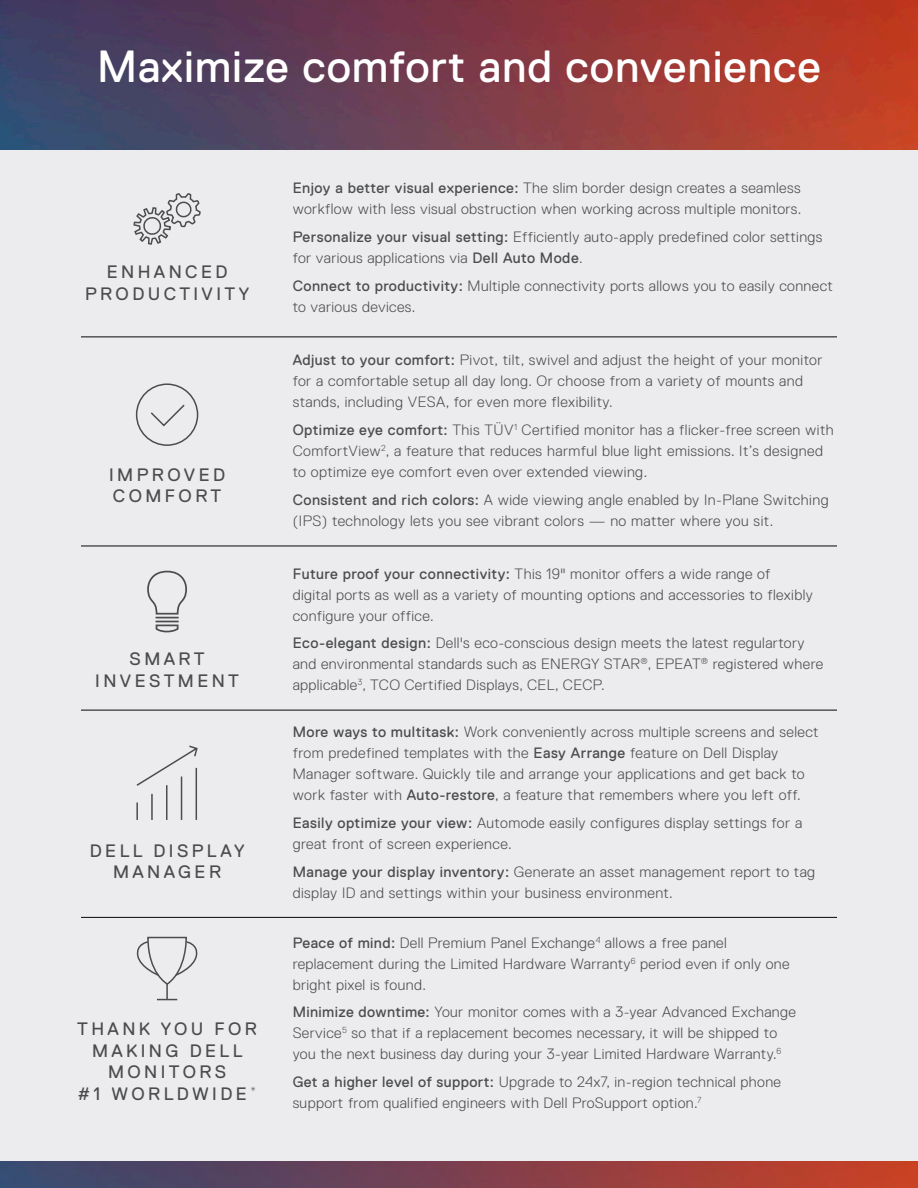
<style>
.page{position:relative;width:918px;height:1188px;background:#ececee}
.page>*{position:absolute;margin:0;border:0;box-sizing:border-box;transform-origin:0 0}
.t1{font:45px "Dell Replica";letter-spacing:.02em;color:#fff}
.t2{font:18px/21.6px "Dell Replica";letter-spacing:.19em;color:#4b4c4d;text-align:center}
.t3{font:300 15px/21px "Dell Replica";letter-spacing:.025em;color:#4b4c4d}
.s1{font-weight:400}
</style>
<div class="page">
<img style="left:0;top:0;width:918px;height:150px">
<img style="left:0;top:1161px;width:918px;height:27px">
<hr style="left:81px;top:336px;width:756px;height:1px;background:#231f20">
<hr style="left:81px;top:545px;width:756px;height:2px;background:#231f20">
<hr style="left:81px;top:710px;width:756px;height:1px;background:#231f20">
<svg style="left:136px;top:803px;width:2px;height:17px"></svg>
<hr style="left:151px;top:794px;width:2px;height:26px;background:#4b4c4d">
<hr style="left:166px;top:785px;width:2px;height:35px;background:#4b4c4d">
<hr style="left:181px;top:777px;width:1px;height:43px;background:#4b4c4d">
<hr style="left:196px;top:768px;width:1px;height:52px;background:#4b4c4d">
<svg style="left:136px;top:745px;width:62px;height:42px"></svg>
<svg style="left:135px;top:383px;width:64px;height:63px"></svg>
<hr style="left:81px;top:917px;width:756px;height:1px;background:#231f20">
<svg style="left:136px;top:936px;width:62px;height:64px"></svg>
<svg style="left:147px;top:570px;width:40px;height:63px"></svg>
<svg style="left:133px;top:79px;width:69px;height:166px"></svg>
<h1 class="t1" style="left:97px;top:42px;width:725px">Maximize comfort and convenience</h1>
<p class="t2" style="left:85px;top:261px;width:166px">ENHANCED<br>PRODUCTIVITY</p>
<p class="t2" style="left:109px;top:464px;width:117px;text-align:left">IMPROVED<br>COMFORT</p>
<p class="t2" style="left:95px;top:648px;width:145px">SMART<br>INVESTMENT</p>
<p class="t2" style="left:90px;top:840px;width:156px">DELL DISPLAY<br>MANAGER</p>
<p class="t2" style="left:77px;top:1018px;width:181px">THANK YOU FOR<br>MAKING DELL<br>MONITORS<br>#1 WORLDWIDE <sup>*</sup></p>
<p class="t3" style="left:293px;top:177px;width:510px"><span class="s1">Enjoy a better visual experience:</span> The slim border design creates a seamless workflow with less visual obstruction when working across multiple monitors.</p>
<p class="t3" style="left:293px;top:226px;width:531px"><span class="s1">Personalize your visual setting:</span> Efficiently auto-apply predefined color settings for various applications via <span class="s1">Dell Auto Mode</span>.</p>
<p class="t3" style="left:293px;top:275px;width:542px"><span class="s1">Connect to productivity:</span> Multiple connectivity ports allows you to easily connect to various devices.</p>
<p class="t3" style="left:293px;top:350px;width:531px"><span class="s1">Adjust to your comfort:</span> Pivot, tilt, swivel and adjust the height of your monitor for a comfortable setup all day long. Or choose from a variety of mounts and stands, including VESA, for even more flexibility.</p>
<p class="t3" style="left:293px;top:419px;width:543px"><span class="s1">Optimize eye comfort:</span> This TÜV<sup>1</sup> Certified monitor has a flicker-free screen with<br>ComfortView<sup>2</sup>, a feature that reduces harmful blue light emissions. It’s designed to optimize eye comfort even over extended viewing.</p>
<p class="t3" style="left:293px;top:489px;width:537px"><span class="s1">Consistent and rich colors:</span> A wide viewing angle enabled by In-Plane Switching (IPS) technology lets you see vibrant colors — no matter where you sit.</p>
<p class="t3" style="left:293px;top:563px;width:522px"><span class="s1">Future proof your connectivity:</span> This 19" monitor offers a wide range of digital ports as well as a variety of mounting options and accessories to flexibly configure your office.</p>
<p class="t3" style="left:293px;top:633px;width:532px"><span class="s1">Eco-elegant design:</span> Dell's eco-conscious design meets the latest regulartory and environmental standards such as ENERGY STAR<sup>®</sup>, EPEAT<sup>®</sup> registered where applicable<sup>3</sup>, TCO Certified Displays, CEL, CECP.</p>
<p class="t3" style="left:293px;top:722px;width:528px"><span class="s1">More ways to multitask:</span> Work conveniently across multiple screens and select from predefined templates with the <span class="s1">Easy Arrange</span> feature on Dell Display Manager software. Quickly tile and arrange your applications and get back to work faster with <span class="s1">Auto-restore</span>, a feature that remembers where you left off.</p>
<p class="t3" style="left:293px;top:813px;width:511px"><span class="s1">Easily optimize your view:</span> Automode easily configures display settings for a great front of screen experience.</p>
<p class="t3" style="left:293px;top:861px;width:524px"><span class="s1">Manage your display inventory:</span> Generate an asset management report to tag display ID and settings within your business environment.</p>
<p class="t3" style="left:293px;top:932px;width:498px"><span class="s1">Peace of mind:</span> Dell Premium Panel Exchange<sup>4</sup> allows a free panel replacement during the Limited Hardware Warranty<sup>6</sup> period even if only one bright pixel is found.</p>
<p class="t3" style="left:293px;top:1002px;width:505px"><span class="s1">Minimize downtime:</span> Your monitor comes with a 3-year Advanced Exchange<br>Service<sup>5</sup> so that if a replacement becomes necessary, it will be shipped to you the next business day during your 3-year Limited Hardware Warranty.<sup>6</sup></p>
<p class="t3" style="left:293px;top:1072px;width:490px"><span class="s1">Get a higher level of support:</span> Upgrade to 24x7, in-region technical phone support from qualified engineers with Dell ProSupport option.<sup>7</sup></p>
</div>
